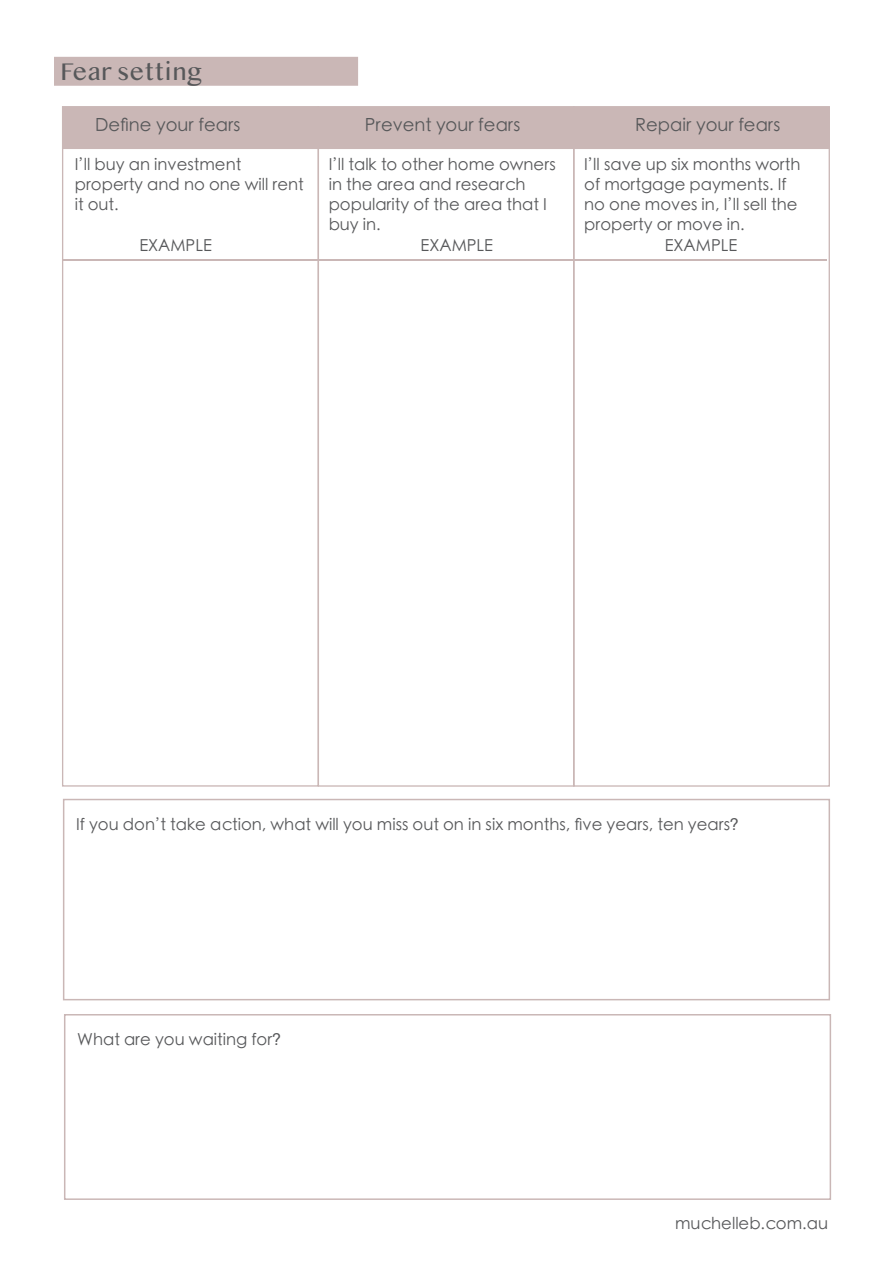
<style>
.page{position:relative;width:893px;height:1263px;background:#fff}
.page>*{position:absolute;margin:0;border:0;box-sizing:border-box;transform-origin:0 0}
.t1{font:25.5px "Lao MN";color:#57585a}
.t2{font:18px "ST Xihei";color:#57585a}
.t3{font:16.5px/19.8px "ST Xihei";color:#57585a}
.s1{font-family:"Ping Fang HK";font-weight:300}
</style>
<div class="page">
<div style="left:54px;top:57px;width:304px;height:29px;background:#cab7b6;border:2px solid #cab7b6"></div>
<div style="left:62px;top:106px;width:768px;height:43px;background:#cab7b6"></div>
<hr style="left:63px;top:259px;width:763px;height:2px;background:#cab7b6">
<div style="left:63px;top:799px;width:767px;height:201px;border:2px solid #cab7b6"></div>
<div style="left:64px;top:1014px;width:767px;height:186px;border:2px solid #cab7b6"></div>
<p class="t1" style="left:60px;top:56px;width:143px">Fear setting</p>
<p class="t2" style="left:95px;top:117px;width:147px">Define your fears</p>
<p class="t2" style="left:365px;top:117px;width:157px">Prevent your fears</p>
<p class="t2" style="left:635px;top:117px;width:147px">Repair your fears</p>
<p class="t3" style="left:75px;top:155px;width:231px">I<span class="s1">’</span>ll buy an investment property and no one will rent it out.</p>
<p class="t3" style="left:329px;top:155px;width:229px">I<span class="s1">’</span>ll talk to other home owners in the area and research popularity of the area that I buy in.</p>
<p class="t3" style="left:584px;top:155px;width:218px">I<span class="s1">’</span>ll save up six months worth of mortgage payments. If no one moves in, I<span class="s1">’</span>ll sell the property or move in.</p>
<p class="t3" style="left:139px;top:237px;width:74px">EXAMPLE</p>
<p class="t3" style="left:421px;top:237px;width:74px">EXAMPLE</p>
<p class="t3" style="left:665px;top:237px;width:74px">EXAMPLE</p>
<p class="t3" style="left:76px;top:815px;width:664px">If you don<span class="s1">’</span>t take action, what will you miss out on in six months, five years, ten years?</p>
<p class="t3" style="left:77px;top:1030px;width:205px">What are you waiting for?</p>
<p class="t3" style="left:675px;top:1214px;width:154px">muchelleb.com.au</p>
</div>
